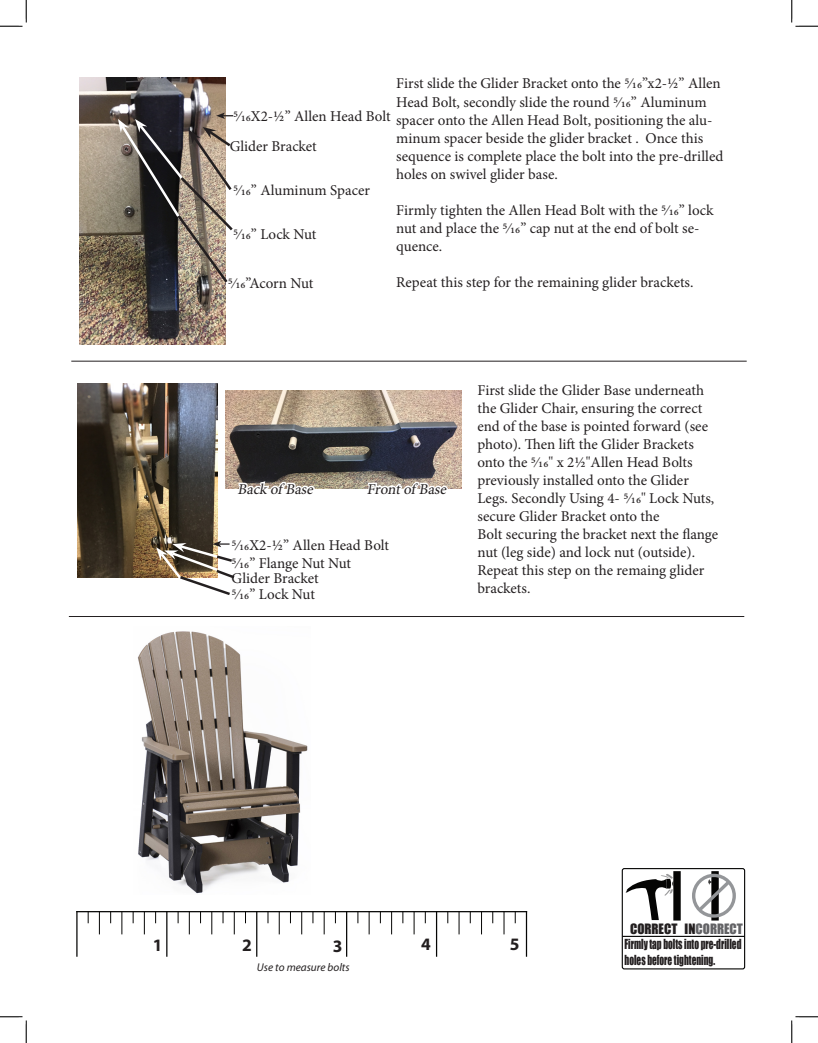
<style>
.page{position:relative;width:818px;height:1043px;background:#fff}
.page>*{position:absolute;margin:0;border:0;box-sizing:border-box;transform-origin:0 0}
.t1{font:700 17.5px "Myriad";color:#231f20}
.t2{font:15px/18px "Minion Pro";color:#231f20}
.t3{font:italic 15px "Minion Pro";color:#231f20}
.t4{font:13.12px "Impact";color:#231f20}
.t5{font:12.75px/15.2px "Impact";color:#231f20;scale:.73 1}
.t6{font:italic 11.25px "Myriad";color:#231f20}
.s1{color:#636366}
</style>
<div class="page">
<div style="left:692px;top:873px;width:43px;height:44px;border:3px solid #949699;border-radius:50%"></div>
<svg style="left:694px;top:871px;width:39px;height:49px"></svg>
<div style="left:621px;top:868px;width:124px;height:101px;border:1px solid #050504;border-radius:2px"></div>
<svg style="left:625px;top:871px;width:55px;height:49px"></svg>
<hr style="left:622px;top:935px;width:122px;height:2px;background:#050504">
<hr style="left:76px;top:911px;width:1px;height:45px;background:#050504">
<hr style="left:166px;top:911px;width:1px;height:45px;background:#050504">
<hr style="left:256px;top:911px;width:1px;height:45px;background:#050504">
<hr style="left:346px;top:911px;width:1px;height:45px;background:#050504">
<hr style="left:436px;top:911px;width:1px;height:45px;background:#050504">
<hr style="left:526px;top:911px;width:1px;height:45px;background:#050504">
<svg style="left:99px;top:912px;width:1px;height:21px"></svg>
<svg style="left:121px;top:912px;width:1px;height:21px"></svg>
<svg style="left:144px;top:912px;width:1px;height:21px"></svg>
<svg style="left:189px;top:912px;width:1px;height:21px"></svg>
<svg style="left:211px;top:912px;width:1px;height:21px"></svg>
<svg style="left:234px;top:912px;width:1px;height:21px"></svg>
<svg style="left:279px;top:912px;width:1px;height:21px"></svg>
<svg style="left:301px;top:912px;width:1px;height:21px"></svg>
<svg style="left:324px;top:912px;width:1px;height:21px"></svg>
<svg style="left:369px;top:912px;width:1px;height:21px"></svg>
<svg style="left:391px;top:912px;width:1px;height:21px"></svg>
<svg style="left:414px;top:912px;width:1px;height:21px"></svg>
<svg style="left:458px;top:912px;width:1px;height:21px"></svg>
<svg style="left:481px;top:912px;width:1px;height:21px"></svg>
<svg style="left:503px;top:912px;width:1px;height:21px"></svg>
<hr style="left:77px;top:911px;width:449px;height:1px;background:#050504">
<hr style="left:71px;top:361px;width:675px;height:1px;background:#231f20">
<img style="left:79px;top:78px;width:146px;height:267px">
<svg style="left:118px;top:113px;width:116px;height:172px"></svg>
<img style="left:77px;top:384px;width:140px;height:193px">
<svg style="left:156px;top:541px;width:79px;height:54px"></svg>
<img style="left:225px;top:390px;width:237px;height:98px">
<svg style="left:235px;top:479px;width:81px;height:10px"></svg>
<svg style="left:364px;top:480px;width:85px;height:9px"></svg>
<hr style="left:69px;top:616px;width:675px;height:1px;background:#231f20">
<img style="left:137px;top:631px;width:171px;height:263px">
<svg style="left:0;top:0;width:27px;height:27px"></svg>
<svg style="left:0;top:1016px;width:27px;height:26px"></svg>
<svg style="left:791px;top:0;width:27px;height:27px"></svg>
<svg style="left:791px;top:1016px;width:27px;height:26px"></svg>
<p class="t2" style="left:396px;top:75px;width:329px">First slide the Glider Bracket onto the 5/16”x2-1/2” Allen Head Bolt, secondly slide the round 5/16” Aluminum spacer onto the Allen Head Bolt, positioning the alu&shy;minum spacer beside the glider bracket . Once this sequence is complete place the bolt into the pre-drilled holes on swivel glider base.</p>
<p class="t2" style="left:396px;top:201px;width:319px">Firmly tighten the Allen Head Bolt with the 5/16” lock nut and place the 5/16” cap nut at the end of bolt se&shy;quence.</p>
<p class="t2" style="left:396px;top:273px;width:299px">Repeat this step for the remaining glider brackets.</p>
<p class="t2" style="left:233px;top:107px;width:159px">5/16X2-1/2” Allen Head Bolt</p>
<p class="t2" style="left:230px;top:137px;width:89px">Glider Bracket</p>
<p class="t2" style="left:233px;top:181px;width:138px">5/16” Aluminum Spacer</p>
<p class="t2" style="left:233px;top:225px;width:85px">5/16” Lock Nut</p>
<p class="t2" style="left:228px;top:274px;width:87px">5/16”Acorn Nut</p>
<p class="t3" style="left:237px;top:479px;width:81px">Back of Base</p>
<p class="t3" style="left:367px;top:479px;width:84px">Frontof Base</p>
<p class="t2" style="left:232px;top:536px;width:159px">5/16X2-1/2” Allen Head Bolt</p>
<p class="t2" style="left:232px;top:554px;width:121px">5/16” Flange Nut Nut</p>
<p class="t2" style="left:232px;top:569px;width:89px">Glider Bracket</p>
<p class="t2" style="left:232px;top:585px;width:85px">5/16” Lock Nut</p>
<p class="t2" style="left:477px;top:381px;width:238px">First slide the Glider Base underneath the Glider Chair, ensuring the correct end of the base is pointed forward (see photo). Then lift the Glider Brackets onto the 5/16" x 2½"Allen Head Bolts previously installed onto the Glider Legs. Secondly Using 4- 5/16" Lock Nuts, secure Glider Bracket onto the</p>
<p class="t2" style="left:477px;top:525px;width:242px">Bolt securing the bracket next the flange nut (leg side) and lock nut (outside).<br>Repeat this step on the remaing glider brackets.</p>
<p class="t4" style="left:630px;top:918px;width:114px">CORRECT IN<span class="s1">CORRECT</span></p>
<p class="t1" style="left:153px;top:936px;width:11px">1</p>
<p class="t1" style="left:242px;top:936px;width:11px">2</p>
<p class="t1" style="left:333px;top:936px;width:11px">3</p>
<p class="t1" style="left:421px;top:935px;width:11px">4</p>
<p class="t1" style="left:510px;top:935px;width:11px">5</p>
<p class="t6" style="left:257px;top:961px;width:94px">Use to measure bolts</p>
<p class="t5" style="left:624px;top:936px;width:162px">Firmly tap bolts into pre-drilled holes before tightening.</p>
</div>
